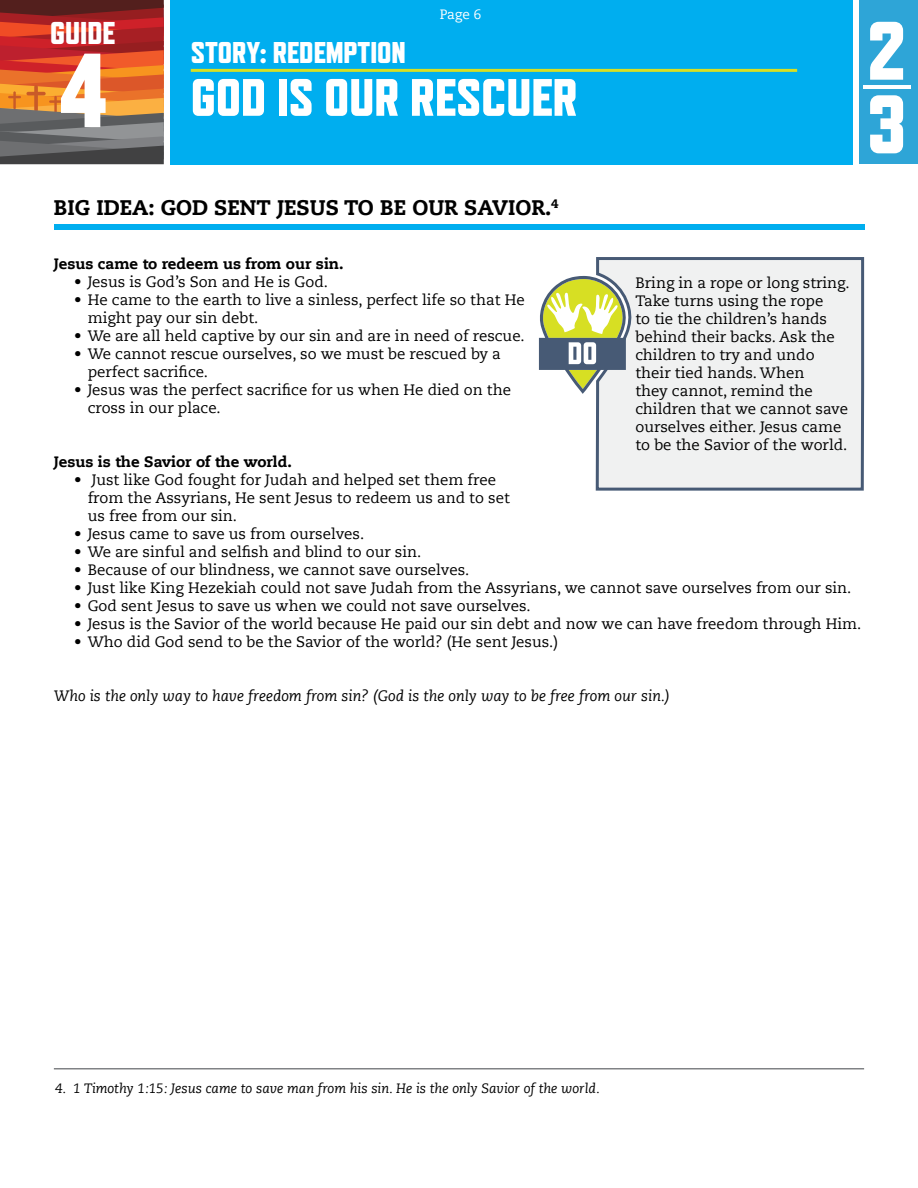
<style>
.page{position:relative;width:918px;height:1188px;background:#fff}
.page>*{position:absolute;margin:0;border:0;box-sizing:border-box;transform-origin:0 0}
.t1{font:800 105px "Refrigerator Deluxe";color:#fff}
.t2{font:800 82.5px/73.5px "Refrigerator Deluxe";color:#fff}
.t3{font:800 52.5px "Refrigerator Deluxe";color:#fff}
.t4{font:800 31.5px "Refrigerator Deluxe";color:#fff}
.t5{font:800 30px "Refrigerator Deluxe";color:#fff}
.t6{font:800 21px "Caecilia LT Std";color:#000}
.t7{font:15px/18px "Caecilia LT Std";color:#000}
.t8{font:italic 15px "Caecilia LT Std";color:#000}
.t9{font:800 15px "Caecilia LT Std";color:#000}
.t10{font:italic 13.5px "Caecilia LT Std";color:#000}
.t11{font:13.5px "Caecilia LT Std";color:#fff}
</style>
<div class="page">
<svg style="left:0;top:0;width:164px;height:164px;background:#a8553b"></svg>
<div style="left:170px;top:0;width:682px;height:164px;background:#00aeef"></div>
<hr style="left:191px;top:69px;width:606px;height:3px;background:#d7df23">
<div style="left:859px;top:0;width:59px;height:164px;background:#2ea5d7"></div>
<hr style="left:863px;top:85px;width:47px;height:4px;background:#fff">
<div style="left:54px;top:224px;width:810px;height:6px;background:#00aeef"></div>
<hr style="left:54px;top:1068px;width:810px;height:2px;background:#808285">
<div style="left:595px;top:257px;width:270px;height:234px;background:#f0f1f1"></div>
<svg style="left:539px;top:276px;width:88px;height:118px"></svg>
<h3 class="t4" style="left:50px;top:14px;width:67px">GUIDE</h3>
<h1 class="t1" style="left:58px;top:28px;width:52px">4</h1>
<p class="t11" style="left:440px;top:6px;width:43px">Page 6</p>
<h3 class="t5" style="left:191px;top:35px;width:217px">STORY: REDEMPTION</h3>
<h3 class="t3" style="left:191px;top:66px;width:388px">GOD IS OUR RESCUER</h3>
<h2 class="t2" style="left:867px;top:13px;width:41px">2<br>3</h2>
<h3 class="t6" style="left:54px;top:194px;width:506px">BIG IDEA: GOD SENT JESUS TO BE OUR SAVIOR.<sup>4</sup></h3>
<p class="t9" style="left:54px;top:254px;width:291px">Jesus came to redeem us from our sin.</p>
<p class="t7" style="left:74px;top:273px;width:255px">• Jesus is God’s Son and He is God.</p>
<p class="t7" style="left:88px;top:291px;width:439px;text-indent:-14px">• He came to the earth to live a sinless, perfect life so that He might pay our sin debt.</p>
<p class="t7" style="left:74px;top:327px;width:452px">• We are all held captive by our sin and are in need of rescue.</p>
<p class="t7" style="left:88px;top:345px;width:415px;text-indent:-14px">• We cannot rescue ourselves, so we must be rescued by a perfect sacrifice.</p>
<p class="t7" style="left:88px;top:381px;width:425px;text-indent:-14px">• Jesus was the perfect sacrifice for us when He died on the cross in our place.</p>
<p class="t9" style="left:54px;top:452px;width:239px">Jesus is the Savior of the world.</p>
<p class="t7" style="left:88px;top:471px;width:424px;text-indent:-14px">• Just like God fought for Judah and helped set them free from the Assyrians, He sent Jesus to redeem us and to set us free from our sin.</p>
<p class="t7" style="left:74px;top:525px;width:291px">• Jesus came to save us from ourselves.</p>
<p class="t7" style="left:74px;top:543px;width:349px">• We are sinful and selfish and blind to our sin.</p>
<p class="t7" style="left:74px;top:561px;width:397px">• Because of our blindness, we cannot save ourselves.</p>
<p class="t7" style="left:74px;top:579px;width:779px">• Just like King Hezekiah could not save Judah from the Assyrians, we cannot save ourselves from our sin.</p>
<p class="t7" style="left:74px;top:597px;width:458px">• God sent Jesus to save us when we could not save ourselves.</p>
<p class="t7" style="left:74px;top:615px;width:789px">• Jesus is the Savior of the world because He paid our sin debt and now we can have freedom through Him.</p>
<p class="t7" style="left:74px;top:633px;width:485px">• Who did God send to be the Savior of the world? (He sent Jesus.)</p>
<p class="t8" style="left:54px;top:687px;width:618px">Who is the only way to have freedom from sin? (God is the only way to be free from our sin.)</p>
<p class="t7" style="left:635px;top:274px;width:216px">Bring in a rope or long string.<br>Take turns using the rope<br>to tie the children’s hands behind their backs. Ask the children to try and undo their tied hands. When<br>they cannot, remind the children that we cannot save ourselves either. Jesus came to be the Savior of the world.</p>
<p class="t10" style="left:55px;top:1080px;width:546px">4. 1 Timothy 1:15: Jesus came to save man from his sin. He is the only Savior of the world.</p>
</div>
